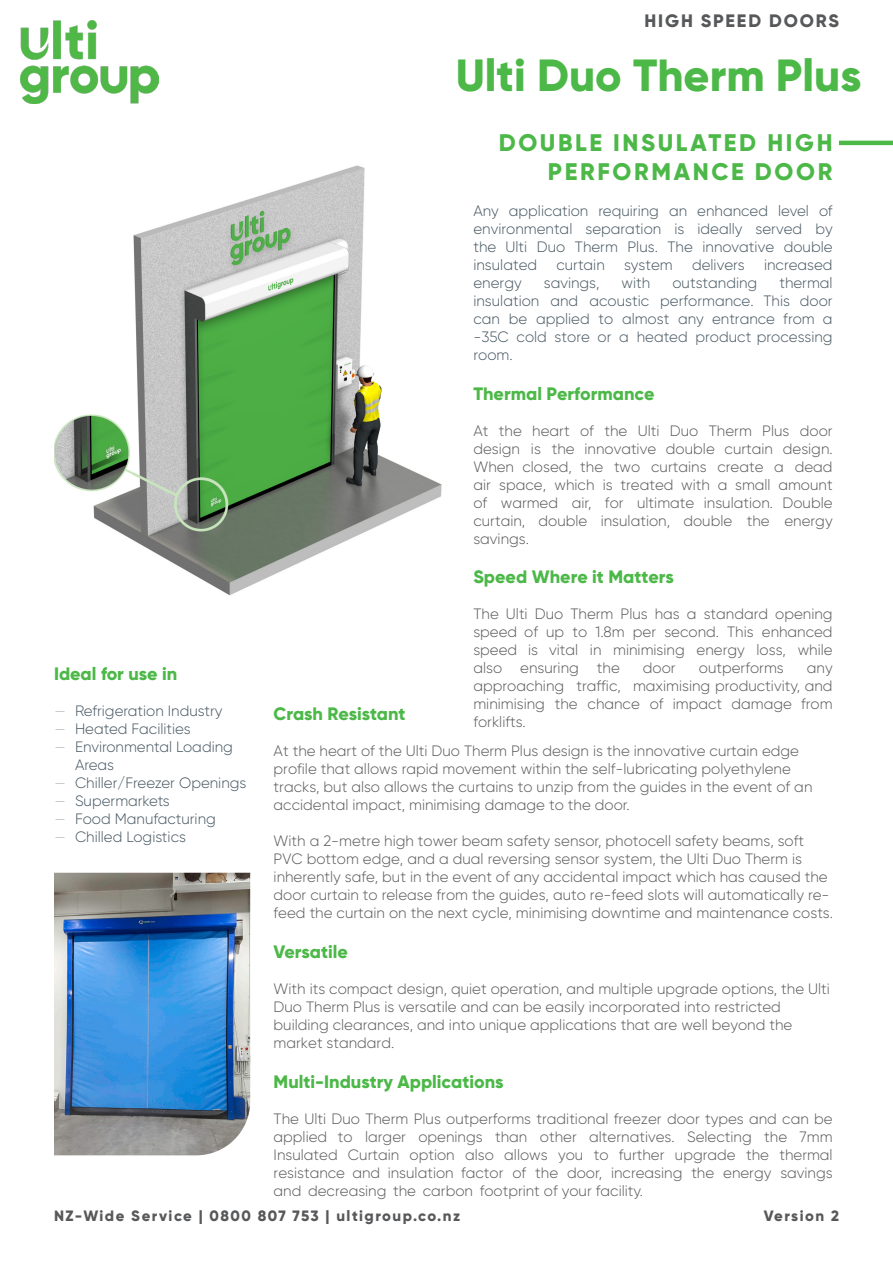
<style>
.page{position:relative;width:893px;height:1263px;background:#fff}
.page>*{position:absolute;margin:0;border:0;box-sizing:border-box;transform-origin:0 0}
.t1{font:800 45px "Gilroy";color:#4cb848}
.t2{font:800 24px/28.8px "Gilroy";letter-spacing:.11em;color:#4cb848;text-align:right}
.t3{font:800 18px "Gilroy";color:#4cb848}
.t4{font:800 18px "Gilroy";letter-spacing:.1em;color:#57585a}
.t5{font:300 15px/18px "Gilroy";color:#57585a;text-align:justify}
.t6{font:300 15px/18px "Gilroy";color:#455560;text-align:justify}
.t7{font:800 15px "Gilroy";letter-spacing:.1em;color:#57585a}
.s1{font-weight:100}
</style>
<div class="page">
<img style="left:54px;top:165px;width:388px;height:431px">
<img style="left:54px;top:873px;width:196px;height:282px">
<img style="left:21px;top:21px;width:137px;height:82px">
<hr style="left:839px;top:141px;width:54px;height:4px;background:#4cb848">
<p class="t4" style="left:645px;top:9px;width:196px">HIGH SPEED DOORS</p>
<p class="t1" style="left:456px;top:46px;width:407px">Ulti Duo Therm Plus</p>
<p class="t3" style="left:54px;top:662px;width:125px">Ideal for use in</p>
<p class="t6" style="left:54px;top:702px;width:170px"><span class="s1">—</span> Refrigeration Industry</p>
<p class="t6" style="left:54px;top:720px;width:138px"><span class="s1">—</span> Heated Facilities</p>
<p class="t6" style="left:75px;top:738px;width:159px;text-indent:-21px"><span class="s1">—</span> Environmental Loading<br>Areas</p>
<p class="t6" style="left:54px;top:774px;width:194px"><span class="s1">—</span> Chiller/Freezer Openings</p>
<p class="t6" style="left:54px;top:792px;width:117px"><span class="s1">—</span> Supermarkets</p>
<p class="t6" style="left:54px;top:810px;width:163px"><span class="s1">—</span> Food Manufacturing</p>
<p class="t6" style="left:54px;top:828px;width:133px"><span class="s1">—</span> Chilled Logistics</p>
<p class="t2" style="left:499px;top:128px;width:335px">DOUBLE INSULATED HIGH<br>PERFORMANCE DOOR</p>
<p class="t6" style="left:473px;top:202px;width:361px">Any application requiring an enhanced level of environmental separation is ideally served by the Ulti Duo Therm Plus. The innovative double insulated</p>
<p class="t6" style="left:556px;top:256px;width:50px">curtain</p>
<p class="t6" style="left:624px;top:256px;width:50px">system</p>
<p class="t6" style="left:692px;top:256px;width:54px">delivers</p>
<p class="t6" style="left:764px;top:256px;width:70px">increased</p>
<p class="t6" style="left:473px;top:274px;width:361px;text-indent:306px">thermal insulation and acoustic performance. This door can be applied to almost any entrance from a -35C cold store or a heated product processing room.</p>
<p class="t3" style="left:473px;top:382px;width:183px">Thermal Performance</p>
<p class="t5" style="left:473px;top:421px;width:361px">At the heart of the Ulti Duo Therm Plus door design is the innovative double curtain design.<br>When closed, the two curtains create a dead air space, which is treated with a small amount of warmed air, for ultimate insulation. Double curtain, double insulation, double the energy savings.</p>
<p class="t3" style="left:473px;top:566px;width:202px">Speed Where it Matters</p>
<p class="t5" style="left:473px;top:605px;width:361px">The Ulti Duo Therm Plus has a standard opening speed of up to 1.8m per second. This enhanced speed is vital in minimising energy loss, while also ensuring the</p>
<p class="t6" style="left:473px;top:274px;width:50px">energy</p>
<p class="t6" style="left:544px;top:274px;width:57px">savings,</p>
<p class="t6" style="left:622px;top:274px;width:30px">with</p>
<p class="t6" style="left:672px;top:274px;width:86px">outstanding</p>
<p class="t5" style="left:643px;top:659px;width:34px">door</p>
<p class="t5" style="left:699px;top:659px;width:86px">outperforms</p>
<p class="t5" style="left:473px;top:659px;width:361px;text-indent:333px">any approaching traffic, maximising productivity, and minimising the chance of impact damage from forklifts.</p>
<p class="t3" style="left:274px;top:703px;width:133px">Crash Resistant</p>
<p class="t5" style="left:274px;top:742px;width:540px;text-align:left">At the heart of the Ulti Duo Therm Plus design is the innovative curtain edge profile that allows rapid movement within the self-lubricating polyethylene tracks, but also allows the curtains to unzip from the guides in the event of an accidental impact, minimising damage to the door.</p>
<p class="t5" style="left:274px;top:832px;width:561px;text-align:left">With a 2-metre high tower beam safety sensor, photocell safety beams, soft PVC bottom edge, and a dual reversing sensor system, the Ulti Duo Therm is inherently safe, but in the event of any accidental impact which has caused the door curtain to release from the guides, auto re-feed slots will automatically re&shy;feed the curtain on the next cycle, minimising downtime and maintenance costs.</p>
<p class="t3" style="left:274px;top:940px;width:76px">Versatile</p>
<p class="t5" style="left:274px;top:979px;width:558px;text-align:left">With its compact design, quiet operation, and multiple upgrade options, the Ulti Duo Therm Plus is versatile and can be easily incorporated into restricted building clearances, and into unique applications that are well beyond the market standard.</p>
<p class="t3" style="left:274px;top:1070px;width:231px">Multi-Industry Applications</p>
<p class="t5" style="left:274px;top:1109px;width:561px">The Ulti Duo Therm Plus outperforms traditional freezer door types and can be applied to larger openings than other alternatives. Selecting the 7mm Insulated Curtain option also allows you to further upgrade the thermal resistance and insulation factor of the door, increasing the energy savings and decreasing the carbon footprint of your facility.</p>
<p class="t7" style="left:54px;top:1206px;width:408px">NZ-Wide Service | 0800 807 753 | ultigroup.co.nz</p>
<p class="t7" style="left:764px;top:1206px;width:77px">Version 2</p>
</div>
